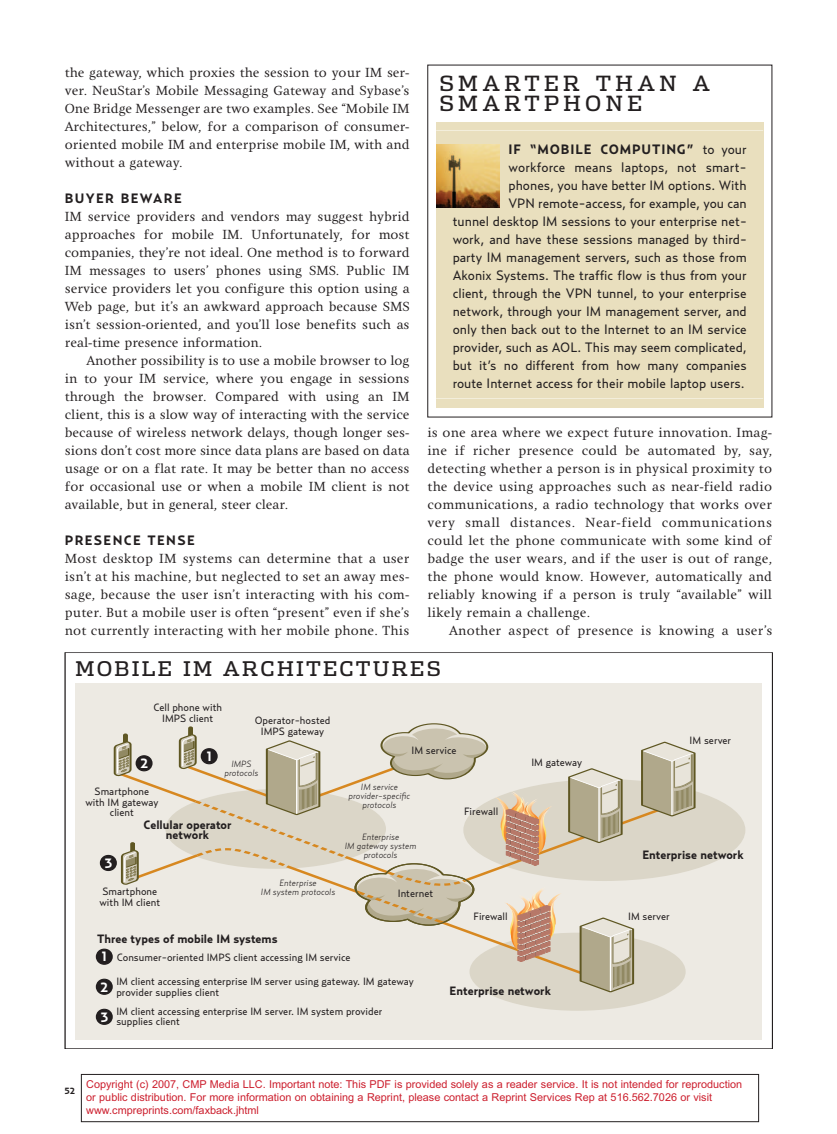
<style>
.page{position:relative;width:837px;height:1134px;background:#fff}
.page>*{position:absolute;margin:0;border:0;box-sizing:border-box;transform-origin:0 0}
.t1{font:21px/19.5px "Dispatch";letter-spacing:.205em;color:#231f20}
.t2{font:20.25px "Dispatch";letter-spacing:.11em;color:#231f20}
.t3{font:13.5px/18px "Zingha";color:#231f20;text-align:justify}
.t4{font:13.5px/18px "Relay";color:#231f20;text-align:right}
.t5{font:13.5px "Zingha";letter-spacing:.02em;color:#231f20}
.t6{font:700 13.5px "Relay";letter-spacing:.1em;color:#231f20}
.t7{font:700 12px/10.5px "Relay";color:#231f20;text-align:center}
.t8{font:10.8px/13px "Arial";color:#cc1f2e}
.t9{font:10.5px/10.5px "Relay";color:#231f20}
.t10{font:italic 300 9px/9px "Relay";color:#231f20;text-align:center}
.t11{font:700 9px "Relay";color:#231f20}
.s1{font-weight:700}
</style>
<div class="page">
<div style="left:76px;top:684px;width:686px;height:356px;background:#edeae3"></div>
<div style="left:463px;top:779px;width:282px;height:102px;background:#dbd6c8;border-radius:50%"></div>
<div style="left:470px;top:933px;width:216px;height:78px;background:#dbd6c8;border-radius:50%"></div>
<div style="left:97px;top:949px;width:15px;height:15px;background:#231f20;border-radius:50%"></div>
<div style="left:96px;top:948px;width:17px;height:17px;border:1px solid #231f20;border-radius:50%"></div>
<div style="left:101px;top:855px;width:15px;height:16px;background:#231f20;border-radius:50%"></div>
<div style="left:100px;top:855px;width:17px;height:16px;border:1px solid #231f20;border-radius:50%"></div>
<div style="left:97px;top:1009px;width:15px;height:15px;background:#231f20;border-radius:50%"></div>
<div style="left:96px;top:1009px;width:17px;height:16px;border:1px solid #231f20;border-radius:50%"></div>
<div style="left:97px;top:979px;width:15px;height:15px;background:#231f20;border-radius:50%"></div>
<div style="left:96px;top:978px;width:17px;height:17px;border:1px solid #231f20;border-radius:50%"></div>
<svg style="left:113px;top:724px;width:584px;height:269px"></svg>
<div style="left:436px;top:122px;width:327px;height:285px;background:#e9dfbe"></div>
<hr style="left:436px;top:130px;width:327px;height:1px;background:#f4efdc">
<hr style="left:436px;top:398px;width:327px;height:1px;background:#f4efdc">
<img style="left:436px;top:145px;width:64px;height:63px">
<div style="left:81px;top:1074px;width:678px;height:48px;border:1px solid #231f20"></div>
<p class="t3" style="left:65px;top:63px;width:346px">the gateway, which proxies the session to your IM ser&shy;ver. NeuStar’s Mobile Messaging Gateway and Sybase’s One Bridge Messenger are two examples. See “Mobile IM Architectures,” below, for a comparison of consumer&shy;oriented mobile IM and enterprise mobile IM, with and without a gateway.</p>
<p class="t6" style="left:65px;top:190px;width:119px">BUYER BEWARE</p>
<p class="t3" style="left:65px;top:207px;width:346px">IM service providers and vendors may suggest hybrid approaches for mobile IM. Unfortunately, for most companies, they’re not ideal. One method is to forward IM messages to users’ phones using SMS. Public IM service providers let you configure this option using a Web page, but it’s an awkward approach because SMS isn’t session-oriented, and you’ll lose benefits such as real-time presence information.</p>
<p class="t3" style="left:65px;top:351px;width:346px;text-indent:22px">Another possibility is to use a mobile browser to log in to your IM service, where you engage in sessions through the browser. Compared with using an IM client, this is a slow way of interacting with the service because of wireless network delays, though longer ses&shy;sions don’t cost more since data plans are based on data usage or on a flat rate. It may be better than no access for occasional use or when a mobile IM client is not available, but in general, steer clear.</p>
<p class="t6" style="left:65px;top:532px;width:132px">PRESENCE TENSE</p>
<p class="t3" style="left:65px;top:549px;width:346px">Most desktop IM systems can determine that a user isn’t at his machine, but neglected to set an away mes&shy;sage, because the user isn’t interacting with his com&shy;puter. But a mobile user is often “present” even if she’s not currently interacting with her mobile phone. This</p>
<h1 class="t1" style="left:440px;top:74px;width:272px">SMARTER THAN A<br>SMARTPHONE</h1>
<p class="t4" style="left:453px;top:141px;width:296px"><span class="s1">IF “MOBILE COMPUTING”</span> to your workforce means laptops, not smart-<br>phones, you have better IM options. With<br>VPN remote-access, for example, you can<br>tunnel desktop IM sessions to your enterprise net&shy;work, and have these sessions managed by third&shy;party IM management servers, such as those from Akonix Systems. The traffic flow is thus from your client, through the VPN tunnel, to your enterprise network, through your IM management server, and only then back out to the Internet to an IM service provider, such as AOL. This may seem complicated, but it’s no different from how many companies route Internet access for their mobile laptop users.</p>
<p class="t3" style="left:428px;top:423px;width:346px">is one area where we expect future innovation. Imag&shy;ine if richer presence could be automated by, say, detecting whether a person is in physical proximity to the device using approaches such as near-field radio communications, a radio technology that works over very small distances. Near-field communications could let the phone communicate with some kind of badge the user wears, and if the user is out of range, the phone would know. However, automatically and reliably knowing if a person is truly “available” will likely remain a challenge.</p>
<p class="t5" style="left:449px;top:622px;width:325px">Another aspect of presence is knowing a user’s</p>
<h2 class="t2" style="left:76px;top:657px;width:367px">MOBILE IM ARCHITECTURES</h2>
<p class="t9" style="left:159px;top:703px;width:64px">ell phone with<br>IMPS client</p>
<p class="t9" style="left:85px;top:787px;width:75px;text-align:center">Smartphone<br>wit IM gateway lient</p>
<p class="t9" style="left:255px;top:715px;width:77px;text-align:center">Operator-hosted<br>IMPS gateway</p>
<p class="t10" style="left:229px;top:759px;width:31px">MPS rotocols</p>
<p class="t7" style="left:150px;top:819px;width:83px">ellular operator etwork</p>
<p class="t9" style="left:99px;top:887px;width:62px">Smartphone wit IM client</p>
<p class="t10" style="left:273px;top:878px;width:64px;text-align:left;text-indent:11px">nterprise syste protocols</p>
<p class="t7" style="left:97px;top:933px;width:182px">Three type of mobile IM systems</p>
<p class="t9" style="left:411px;top:745px;width:47px">IM service</p>
<p class="t10" style="left:373px;top:782px;width:27px">service</p>
<p class="t10" style="left:353px;top:791px;width:59px">rovider-specific</p>
<p class="t10" style="left:367px;top:800px;width:31px">rotocols</p>
<p class="t10" style="left:367px;top:833px;width:34px">nterprise</p>
<p class="t10" style="left:357px;top:842px;width:61px">gateway system</p>
<p class="t10" style="left:368px;top:851px;width:31px">rotocols</p>
<p class="t9" style="left:406px;top:888px;width:29px">ternet</p>
<p class="t9" style="left:472px;top:806px;width:28px">rewall</p>
<p class="t9" style="left:482px;top:911px;width:28px">rewall</p>
<p class="t9" style="left:531px;top:758px;width:52px">IM gateway</p>
<p class="t9" style="left:123px;top:952px;width:229px">onsumer-oriented IMPS client accessing IM service</p>
<p class="t9" style="left:122px;top:976px;width:293px;text-indent:-6px">IM client accessing enterpris IM erve using gateway. IM gateway rovider supplies client</p>
<p class="t9" style="left:116px;top:1006px;width:268px">IM client accessing enterpris IM erver. IM system provider supplie client</p>
<p class="t7" style="left:450px;top:986px;width:103px">Enterprise network</p>
<p class="t9" style="left:690px;top:736px;width:43px">IM server</p>
<p class="t7" style="left:642px;top:850px;width:103px">Enterprise network</p>
<p class="t9" style="left:628px;top:912px;width:43px">IM server</p>
<p class="t11" style="left:65px;top:1085px;width:12px">52</p>
<p class="t8" style="left:86px;top:1078px;width:657px">Copyright (c) 2007, CMP Media LLC. Important note: This PDF is provided solely as a reader service. It is not intended for reproduction or public distribution. For more information on obtaining a Reprint, please contact a Reprint Services Rep at 516.562.7026 or visit www.cmpreprints.com/faxback.jhtml</p>
</div>
